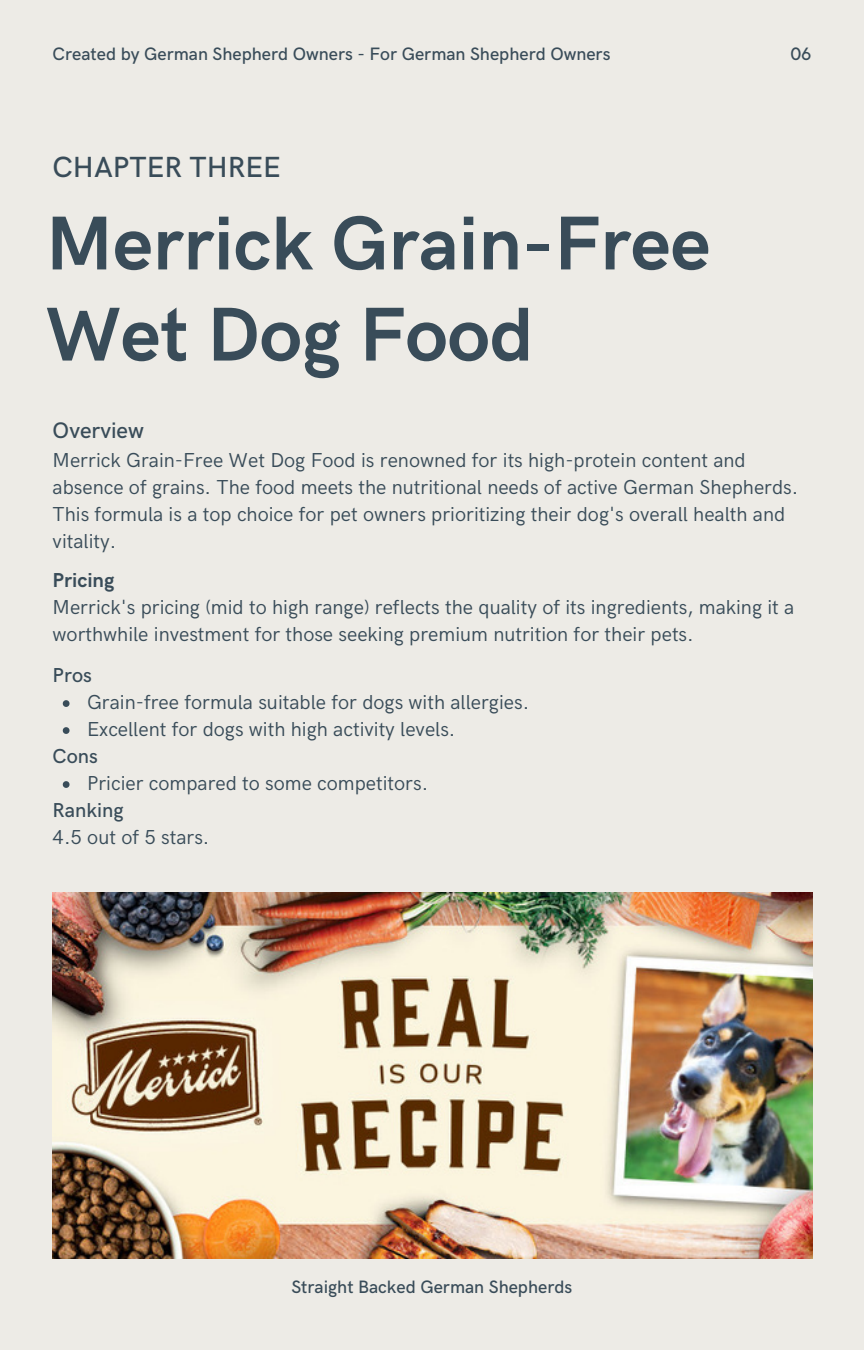
<style>
.page{position:relative;width:864px;height:1350px;background:#edebe6}
.page>*{position:absolute;margin:0;border:0;box-sizing:border-box;transform-origin:0 0}
.t1{font:700 76.5px/91.1px "HK Grotesk";color:#394c59}
.t2{font:500 29.25px "HK Grotesk";color:#394c59}
.t3{font:500 22.5px "HK Grotesk";color:#394c59}
.t4{font:20.25px/27px "HK Grotesk";color:#394c59}
.t5{font:500 20.25px "HK Grotesk";color:#394c59}
.t6{font:700 20.25px "HK Grotesk";color:#394c59}
.t7{font:500 18px "HK Grotesk";color:#394c59}
</style>
<div class="page">
<img style="left:53px;top:892px;width:759px;height:366px">
<svg style="left:63px;top:700px;width:7px;height:7px"></svg>
<svg style="left:63px;top:727px;width:7px;height:7px"></svg>
<svg style="left:63px;top:781px;width:7px;height:7px"></svg>
<p class="t7" style="left:53px;top:44px;width:559px">Created by German Shepherd Owners - For German Shepherd Owners</p>
<p class="t7" style="left:791px;top:44px;width:22px">06</p>
<p class="t2" style="left:53px;top:150px;width:230px">CHAPTER THREE</p>
<p class="t1" style="left:46px;top:201px;width:666px">Merrick Grain-Free<br>Wet Dog Food</p>
<p class="t3" style="left:53px;top:418px;width:93px">Overview</p>
<p class="t4" style="left:53px;top:447px;width:747px">Merrick Grain-Free Wet Dog Food is renowned for its high-protein content and absence of grains. The food meets the nutritional needs of active German Shepherds.<br>This formula is a top choice for pet owners prioritizing their dog's overall health and vitality.</p>
<p class="t6" style="left:53px;top:569px;width:63px">Pricing</p>
<p class="t4" style="left:53px;top:594px;width:743px">Merrick's pricing (mid to high range) reflects the quality of its ingredients, making it a worthwhile investment for those seeking premium nutrition for their pets.</p>
<p class="t5" style="left:53px;top:663px;width:41px">Pros</p>
<p class="t4" style="left:87px;top:689px;width:444px">Grain-free formula suitable for dogs with allergies.</p>
<p class="t4" style="left:87px;top:716px;width:370px">Excellent for dogs with high activity levels.</p>
<p class="t5" style="left:53px;top:744px;width:47px">Cons</p>
<p class="t4" style="left:87px;top:770px;width:343px">Pricier compared to some competitors.</p>
<p class="t5" style="left:53px;top:798px;width:72px">Ranking</p>
<p class="t4" style="left:53px;top:824px;width:158px">4.5 out of 5 stars.</p>
<p class="t7" style="left:291px;top:1277px;width:282px">Straight Backed German Shepherds</p>
</div>
